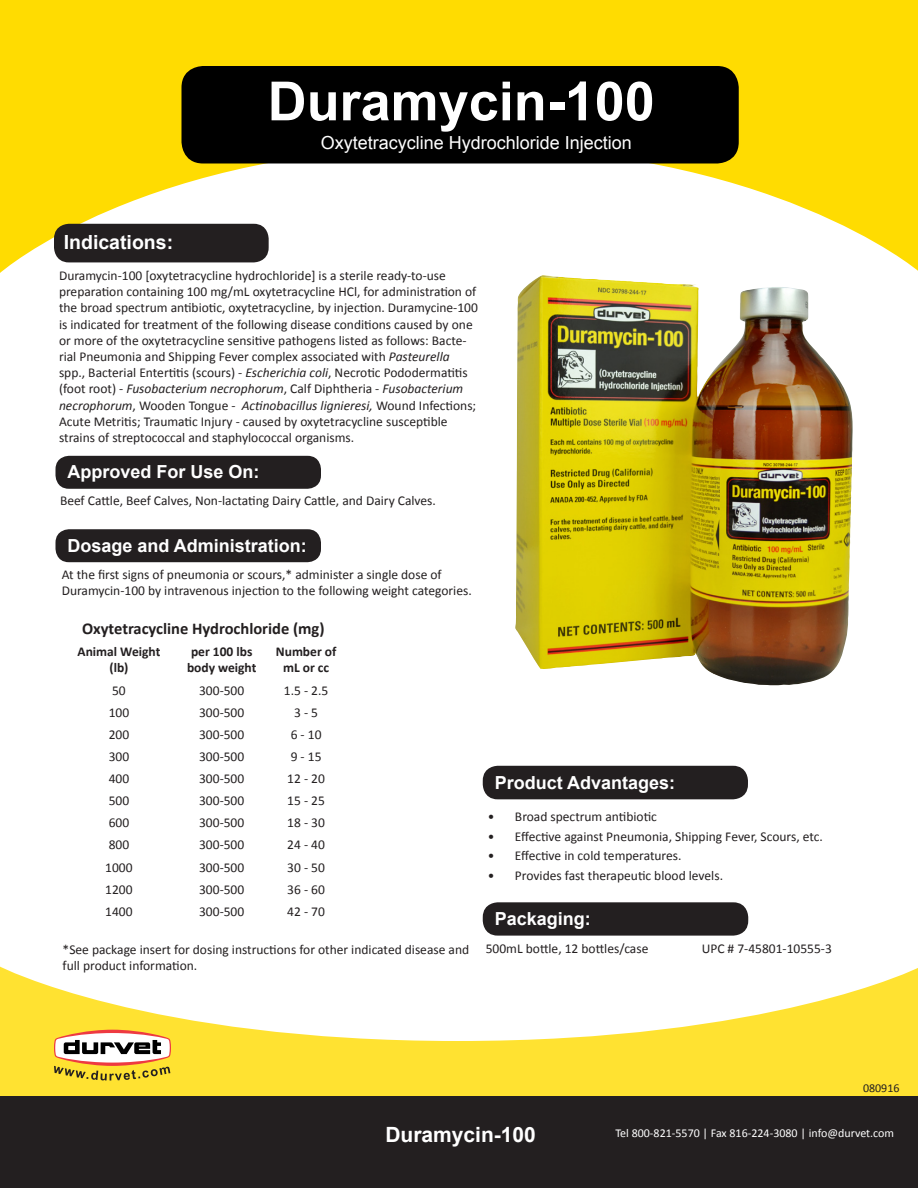
<style>
.page{position:relative;width:918px;height:1188px;background:#fff}
.page>*{position:absolute;margin:0;border:0;box-sizing:border-box;transform-origin:0 0}
.t1{font:700 54px "Arial";color:#fff}
.t2{font:700 21px "Arial";color:#fff}
.t3{font:700 19.5px "Arial";color:#fff}
.t4{font:700 18px "Arial";color:#fff}
.t5{font:18px "Arial";color:#fff}
.t6{font:700 16.5px "Calibri";color:#231f20}
.t7{font:13.5px/16.2px "Calibri";color:#231f20}
.t8{font:700 13.5px/16.2px "Calibri";color:#231f20;text-align:center}
.t9{font:12px "Calibri";color:#fff}
.t10{font:12px "Calibri";color:#231f20}
.s1{font-style:italic}
</style>
<div class="page">
<svg style="left:0;top:967px;width:918px;height:129px;fill:#ffe231"></svg>
<div style="left:0;top:1096px;width:918px;height:92px;background:#231f20"></div>
<div style="left:483px;top:902px;width:265px;height:34px;background:#231f20;border-radius:15px"></div>
<svg style="left:54px;top:1030px;width:117px;height:51px"></svg>
<svg style="left:0;top:0;width:918px;height:273px;fill:#ffdc01"></svg>
<div style="left:181px;top:66px;width:558px;height:97px;background:#000;border-radius:22px"></div>
<img style="left:515px;top:275px;width:338px;height:411px">
<div style="left:483px;top:766px;width:265px;height:33px;background:#231f20;border-radius:15px"></div>
<div style="left:56px;top:456px;width:265px;height:33px;background:#231f20;border-radius:14px"></div>
<div style="left:54px;top:224px;width:215px;height:38px;background:#231f20;border-radius:15px"></div>
<div style="left:56px;top:529px;width:265px;height:33px;background:#231f20;border-radius:14px"></div>
<p class="t3" style="left:64px;top:229px;width:111px">Indications:</p>
<p class="t1" style="left:268px;top:66px;width:389px">Duramycin-100</p>
<p class="t5" style="left:321px;top:131px;width:313px">Oxytetracycline Hydrochloride Injection</p>
<p class="t7" style="left:59px;top:267px;width:420px">Duramycin-100 [oxytetracycline hydrochloride] is a sterile ready-to-use preparation containing 100 mg/mL oxytetracycline HCl, for administration of the broad spectrum antibiotic, oxytetracycline, by injection. Duramycine-100 is indicated for treatment of the following disease conditions caused by one or more of the oxytetracycline sensitive pathogens listed as follows: Bacte&shy;rial Pneumonia and Shipping Fever complex associated with <span class="s1">Pasteurella </span>spp., Bacterial Entertitis (scours) - <span class="s1">Escherichia coli</span>, Necrotic Pododermatitis (foot root) - <span class="s1">Fusobacterium necrophorum</span>, Calf Diphtheria - <span class="s1">Fusobacterium necrophorum</span>, Wooden Tongue - <span class="s1">Actinobacillus lignieresi,</span> Wound Infections; Acute Metritis; Traumatic Injury - caused by oxytetracycline susceptible strains of streptococcal and staphylococcal organisms.</p>
<p class="t4" style="left:68px;top:460px;width:194px">Approved For Use On:</p>
<p class="t7" style="left:60px;top:492px;width:377px">Beef Cattle, Beef Calves, Non-lactating Dairy Cattle, and Dairy Calves.</p>
<p class="t4" style="left:68px;top:534px;width:241px">Dosage and Administration:</p>
<p class="t7" style="left:62px;top:566px;width:412px">At the first signs of pneumonia or scours,* administer a single dose of<br>Duramycin-100 by intravenous injection to the following weight categories.</p>
<p class="t6" style="left:82px;top:618px;width:244px">Oxytetracycline Hydrochloride (mg)</p>
<p class="t8" style="left:78px;top:643px;width:84px">Animal Weight (lb)</p>
<p class="t8" style="left:187px;top:643px;width:71px">per 100 lbs body weight</p>
<p class="t8" style="left:276px;top:643px;width:62px">Number of mL or cc</p>
<p class="t7" style="left:112px;top:681px;width:15px">50</p>
<p class="t7" style="left:199px;top:681px;width:47px">300-500</p>
<p class="t7" style="left:284px;top:681px;width:46px">1.5 - 2.5</p>
<p class="t7" style="left:109px;top:703px;width:22px">100</p>
<p class="t7" style="left:199px;top:703px;width:47px">300-500</p>
<p class="t7" style="left:294px;top:703px;width:25px">3 - 5</p>
<p class="t7" style="left:109px;top:726px;width:22px">200</p>
<p class="t7" style="left:199px;top:726px;width:47px">300-500</p>
<p class="t7" style="left:291px;top:726px;width:32px">6 - 10</p>
<p class="t7" style="left:109px;top:748px;width:22px">300</p>
<p class="t7" style="left:199px;top:748px;width:47px">300-500</p>
<p class="t7" style="left:291px;top:748px;width:32px">9 - 15</p>
<p class="t7" style="left:109px;top:770px;width:22px">400</p>
<p class="t7" style="left:199px;top:770px;width:47px">300-500</p>
<p class="t7" style="left:287px;top:770px;width:39px">12 - 20</p>
<p class="t7" style="left:109px;top:792px;width:22px">500</p>
<p class="t7" style="left:199px;top:792px;width:47px">300-500</p>
<p class="t7" style="left:287px;top:792px;width:39px">15 - 25</p>
<p class="t7" style="left:109px;top:814px;width:22px">600</p>
<p class="t7" style="left:199px;top:814px;width:47px">300-500</p>
<p class="t7" style="left:287px;top:814px;width:39px">18 - 30</p>
<p class="t7" style="left:109px;top:836px;width:22px">800</p>
<p class="t7" style="left:199px;top:836px;width:47px">300-500</p>
<p class="t7" style="left:287px;top:836px;width:39px">24 - 40</p>
<p class="t7" style="left:105px;top:858px;width:29px">1000</p>
<p class="t7" style="left:199px;top:858px;width:47px">300-500</p>
<p class="t7" style="left:287px;top:858px;width:39px">30 - 50</p>
<p class="t7" style="left:105px;top:880px;width:29px">1200</p>
<p class="t7" style="left:199px;top:880px;width:47px">300-500</p>
<p class="t7" style="left:287px;top:880px;width:39px">36 - 60</p>
<p class="t7" style="left:105px;top:903px;width:29px">1400</p>
<p class="t7" style="left:199px;top:903px;width:47px">300-500</p>
<p class="t7" style="left:287px;top:903px;width:39px">42 - 70</p>
<p class="t7" style="left:63px;top:940px;width:408px">*See package insert for dosing instructions for other indicated disease and full product information.</p>
<p class="t4" style="left:495px;top:770px;width:182px">Product Advantages:</p>
<p class="t7" style="left:488px;top:808px;width:170px">• Broad spectrum antibiotic</p>
<p class="t7" style="left:488px;top:828px;width:336px">• Effective against Pneumonia, Shipping Fever, Scours, etc.</p>
<p class="t7" style="left:488px;top:847px;width:195px">• Effective in cold temperatures.</p>
<p class="t7" style="left:488px;top:867px;width:237px">• Provides fast therapeutic blood levels.</p>
<p class="t4" style="left:495px;top:907px;width:98px">Packaging:</p>
<p class="t7" style="left:486px;top:940px;width:164px">500mL bottle, 12 bottles/case</p>
<p class="t7" style="left:702px;top:940px;width:132px">UPC # 7-45801-10555-3</p>
<p class="t10" style="left:863px;top:1081px;width:38px">080916</p>
<p class="t2" style="left:385px;top:1121px;width:152px">Duramycin-100</p>
<p class="t9" style="left:615px;top:1125px;width:280px">Tel 800-821-5570 | Fax 816-224-3080 | info@durvet.com</p>
</div>
